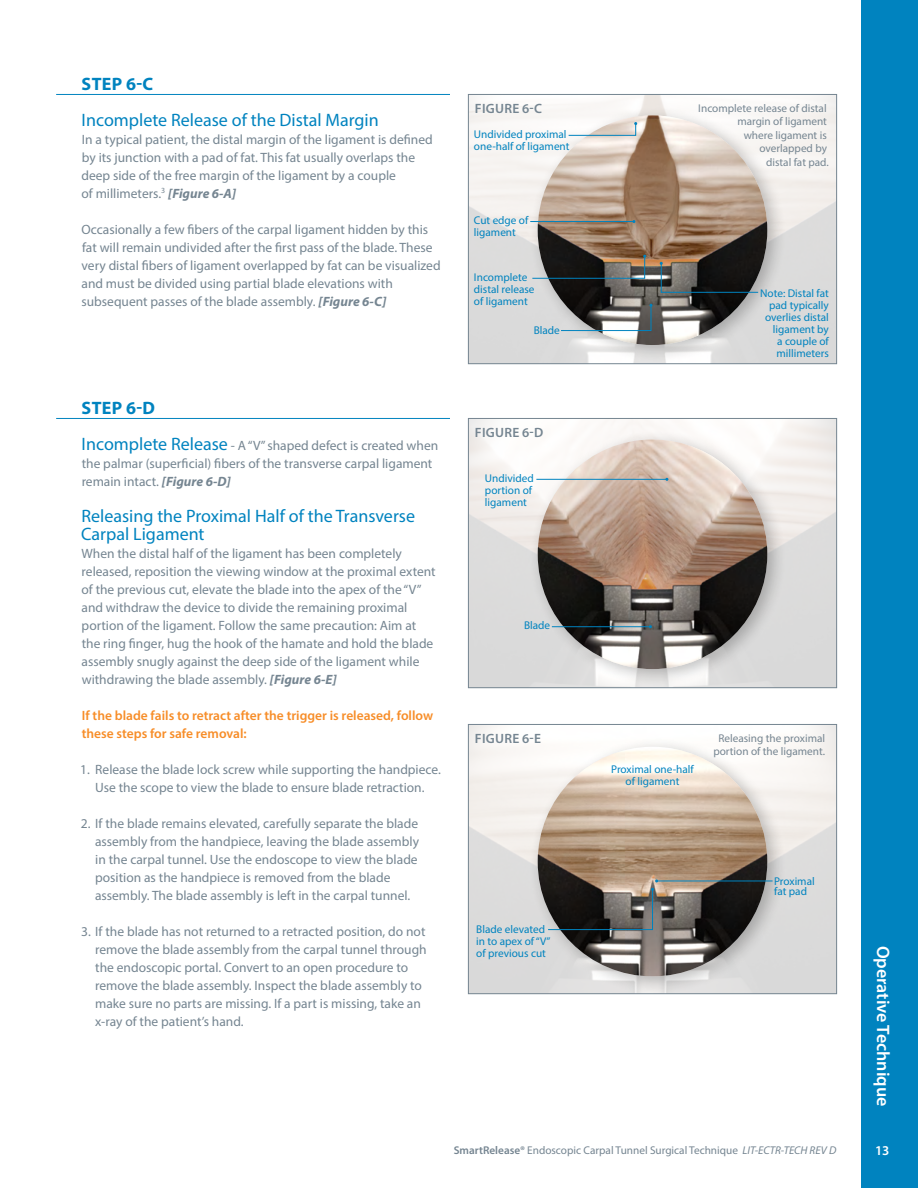
<style>
.page{position:relative;width:918px;height:1188px;background:#fff}
.page>*{position:absolute;margin:0;border:0;box-sizing:border-box;transform-origin:0 0}
.t1{font:18px/18px "Myriad Pro";color:#0083bf}
.t2{font:600 18px "Myriad Pro";color:#fff}
.t3{font:700 18px "Myriad Pro";letter-spacing:.02em;color:#0083bf}
.t4{font:13.5px/18px "Myriad Pro";color:#758591}
.t5{font:600 13.5px/18px "Myriad Pro";color:#f78d28}
.t6{font:600 13.5px "Myriad Pro";letter-spacing:.02em;color:#758591}
.t7{font:600 13.5px "Myriad Pro";color:#fff}
.t8{font:11.25px/12px "Myriad Pro";color:#0083bf}
.t9{font:11.25px/13.5px "Myriad Pro";color:#758591;text-align:right}
.s1{font-weight:700;font-style:italic}
.s2{font-size:18px;color:#0083bf}
.s3{font-weight:600}
.s4{font-style:italic}
</style>
<div class="page">
<hr style="left:56px;top:94px;width:394px;height:1px;background:#0083bf">
<div style="left:468px;top:94px;width:369px;height:270px;border:1px solid #758591"></div>
<div style="left:528px;top:105px;width:259px;height:259px;background:#000;opacity:.25"></div>
<img style="left:538px;top:115px;width:229px;height:230px;border-radius:115px">
<hr style="left:56px;top:418px;width:394px;height:1px;background:#0083bf">
<div style="left:468px;top:724px;width:369px;height:270px;border:1px solid #758591"></div>
<div style="left:528px;top:736px;width:259px;height:259px;background:#000;opacity:.25"></div>
<img style="left:538px;top:747px;width:229px;height:229px;border-radius:115px">
<div style="left:862px;top:0;width:56px;height:1188px;background:#0083bf"></div>
<svg style="left:560px;top:304px;width:92px;height:27px"></svg>
<svg style="left:660px;top:262px;width:99px;height:31px;background:#373a3a"></svg>
<svg style="left:532px;top:255px;width:114px;height:24px;background:#51504b"></svg>
<svg style="left:568px;top:122px;width:69px;height:14px"></svg>
<hr style="left:530px;top:221px;width:104px;height:1px;background:#0083bf">
<svg style="left:547px;top:888px;width:107px;height:42px;background:#464645"></svg>
<hr style="left:657px;top:881px;width:116px;height:1px;background:#0083bf">
<div style="left:468px;top:418px;width:369px;height:270px;border:1px solid #758591"></div>
<div style="left:528px;top:429px;width:259px;height:259px;background:#000;opacity:.25"></div>
<img style="left:538px;top:439px;width:229px;height:230px;border-radius:115px">
<hr style="left:552px;top:626px;width:98px;height:1px;background:#0083bf">
<hr style="left:536px;top:479px;width:131px;height:1px;background:#0083bf">
<h1 class="t3" style="left:82px;top:72px;width:73px">STEP 6-C</h1>
<h1 class="t1" style="left:82px;top:111px;width:299px">Incomplete Release of the Distal Margin</h1>
<p class="t4" style="left:81px;top:130px;width:353px">In a typical patient, the distal margin of the ligament is defined by its junction with a pad of fat. This fat usually overlaps the deep side of the free margin of the ligament by a couple<br>of millimeters.<sup>3</sup> <span class="s1">[Figure 6-A]</span></p>
<p class="t4" style="left:81px;top:220px;width:361px">Occasionally a few fibers of the carpal ligament hidden by this fat will remain undivided after the first pass of the blade. These very distal fibers of ligament overlapped by fat can be visualized and must be divided using partial blade elevations with subsequent passes of the blade assembly. <span class="s1">[Figure 6-C]</span></p>
<h1 class="t3" style="left:82px;top:396px;width:75px">STEP 6-D</h1>
<p class="t4" style="left:82px;top:436px;width:358px"><span class="s2">Incomplete Release</span> - A “V” shaped defect is created when the palmar (superficial) fibers of the transverse carpal ligament remain intact. <span class="s1">[Figure 6-D]</span></p>
<h1 class="t1" style="left:81px;top:507px;width:335px">Releasing the Proximal Half of the Transverse<br>Carpal Ligament</h1>
<p class="t4" style="left:81px;top:544px;width:356px">When the distal half of the ligament has been completely released, reposition the viewing window at the proximal extent of the previous cut, elevate the blade into the apex of the “V” and withdraw the device to divide the remaining proximal portion of the ligament. Follow the same precaution: Aim at the ring finger, hug the hook of the hamate and hold the blade assembly snugly against the deep side of the ligament while withdrawing the blade assembly. <span class="s1">[Figure 6-E]</span></p>
<p class="t5" style="left:82px;top:706px;width:353px">If the blade fails to retract after the trigger is released, follow these steps for safe removal:</p>
<p class="t4" style="left:80px;top:760px;width:362px;text-align:center">1. Release the blade lock screw while supporting the handpiece.<br>Use the scope to view the blade to ensure blade retraction.</p>
<p class="t4" style="left:95px;top:814px;width:326px;text-indent:-14px">2. If the blade remains elevated, carefully separate the blade assembly from the handpiece, leaving the blade assembly in the carpal tunnel. Use the endoscope to view the blade position as the handpiece is removed from the blade assembly. The blade assembly is left in the carpal tunnel.</p>
<p class="t4" style="left:95px;top:922px;width:333px;text-indent:-14px">3. If the blade has not returned to a retracted position, do not remove the blade assembly from the carpal tunnel through the endoscopic portal. Convert to an open procedure to remove the blade assembly. Inspect the blade assembly to make sure no parts are missing. If a part is missing, take an x-ray of the patient’s hand.</p>
<p class="t6" style="left:475px;top:100px;width:69px">FIGURE 6-C</p>
<p class="t8" style="left:474px;top:128px;width:97px">Undivided proximal one-half of ligament</p>
<p class="t8" style="left:474px;top:214px;width:56px">Cut edge of ligament</p>
<p class="t8" style="left:474px;top:271px;width:62px">Incomplete distal release of ligament</p>
<p class="t8" style="left:534px;top:324px;width:28px">Blade</p>
<p class="t6" style="left:475px;top:424px;width:70px">FIGURE 6-D</p>
<p class="t8" style="left:485px;top:472px;width:50px">Undivided portion of ligament</p>
<p class="t8" style="left:524px;top:620px;width:28px">Blade</p>
<p class="t6" style="left:475px;top:730px;width:68px">FIGURE 6-E</p>
<p class="t8" style="left:476px;top:923px;width:76px">Blade elevated in to apex of “V” of previous cut</p>
<p class="t9" style="left:698px;top:101px;width:132px">Incomplete release of distal margin of ligament<br>where ligament is overlapped by<br>distal fat pad.</p>
<p class="t8" style="left:760px;top:287px;width:70px;text-align:right">Note: Distal fat pad typically overlies distal ligament by<br>a couple of millimeters</p>
<p class="t8" style="left:611px;top:764px;width:84px;text-align:center">Proximal one-half of ligament</p>
<p class="t9" style="left:713px;top:731px;width:113px;text-align:center">Releasing the proximal portion of the ligament.</p>
<p class="t8" style="left:774px;top:876px;width:42px;line-height:10.5px">Proximal fat pad</p>
<p class="t9" style="left:454px;top:1144px;width:384px"><span class="s3">SmartRelease®</span> Endoscopic Carpal Tunnel Surgical Technique <span class="s4">LIT-ECTR-TECH REV D</span></p>
<h1 class="t2" style="left:895px;top:946px;width:162px;rotate:90deg">Operative Technique</h1>
<p class="t7" style="left:875px;top:1142px;width:16px">13</p>
</div>
